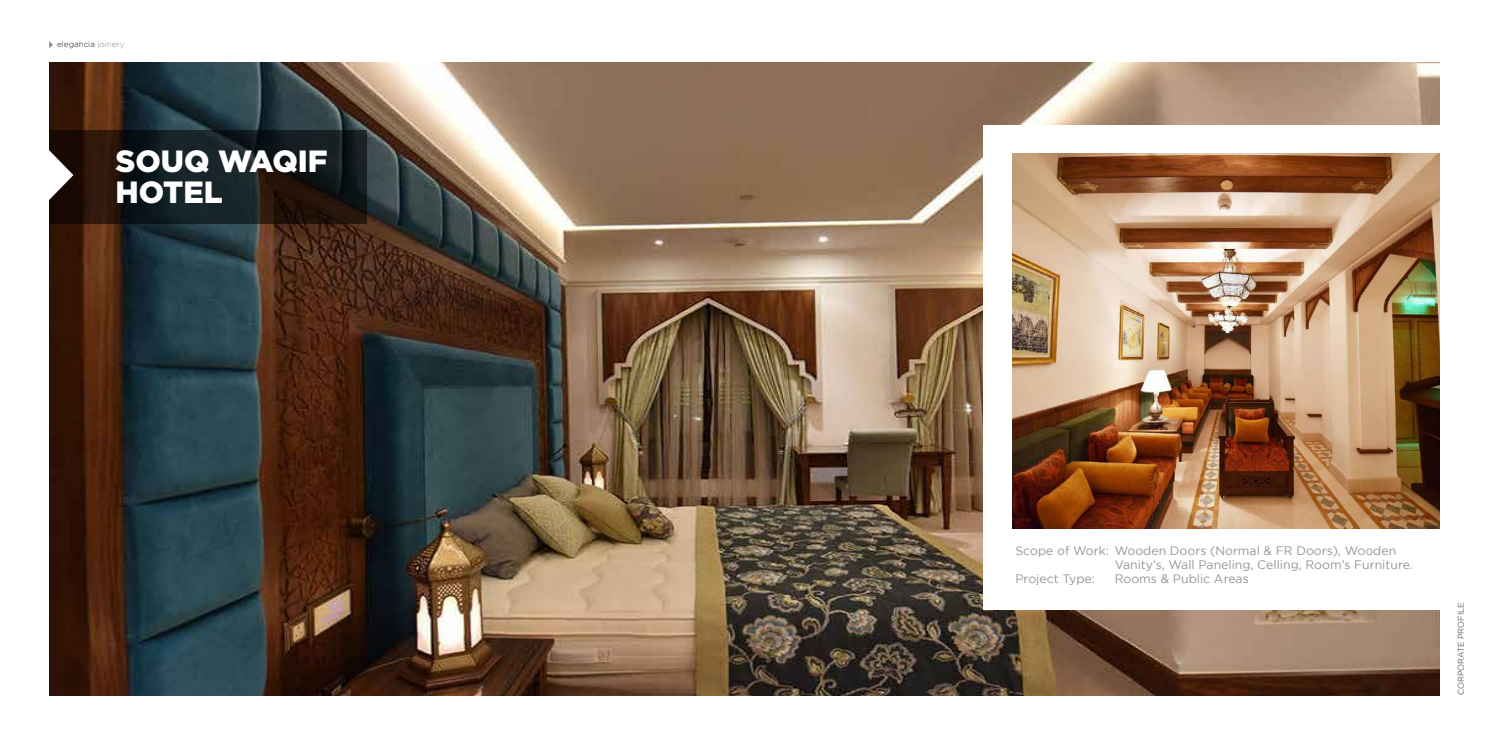
<style>
.page{position:relative;width:1489px;height:745px;background:#fff}
.page>*{position:absolute;margin:0;border:0;box-sizing:border-box;transform-origin:0 0}
.t1{font:900 30.62px/30.6px "Gotham";color:#fff}
.t2{font:12.25px "Gotham";color:#939598}
.t3{font:300 8.14px "Gotham";color:#231f20}
.s1{color:#86888a}
</style>
<div class="page">
<svg style="left:49px;top:41px;width:4px;height:7px"></svg>
<img style="left:50px;top:62px;width:1389px;height:632px">
<svg style="left:50px;top:130px;width:317px;height:94px;background:#191918"></svg>
<svg style="left:49px;top:147px;width:24px;height:56px"></svg>
<div style="left:982px;top:125px;width:467px;height:484px;background:#fff"></div>
<img style="left:1012px;top:154px;width:427px;height:374px">
<p class="t3" style="left:57px;top:40px;width:69px">elegancia <span class="s1">joinery</span></p>
<h1 class="t1" style="left:115px;top:145px;width:214px">SOUQ WAQIF<br>HOTEL</h1>
<p class="t2" style="left:1015px;top:544px;width:382px">Scope of Work: Wooden Doors (Normal &amp; FR Doors), Wooden</p>
<p class="t2" style="left:1114px;top:558px;width:299px">Vanity’s, Wall Paneling, Celling, Room’s Furniture.</p>
<p class="t2" style="left:1015px;top:572px;width:81px">Project Type:</p>
<p class="t2" style="left:1114px;top:572px;width:136px">Rooms &amp; Public Areas</p>
<p class="t3" style="left:1456px;top:694px;width:93px;rotate:-90deg">CORPORATE PROFILE</p>
</div>
